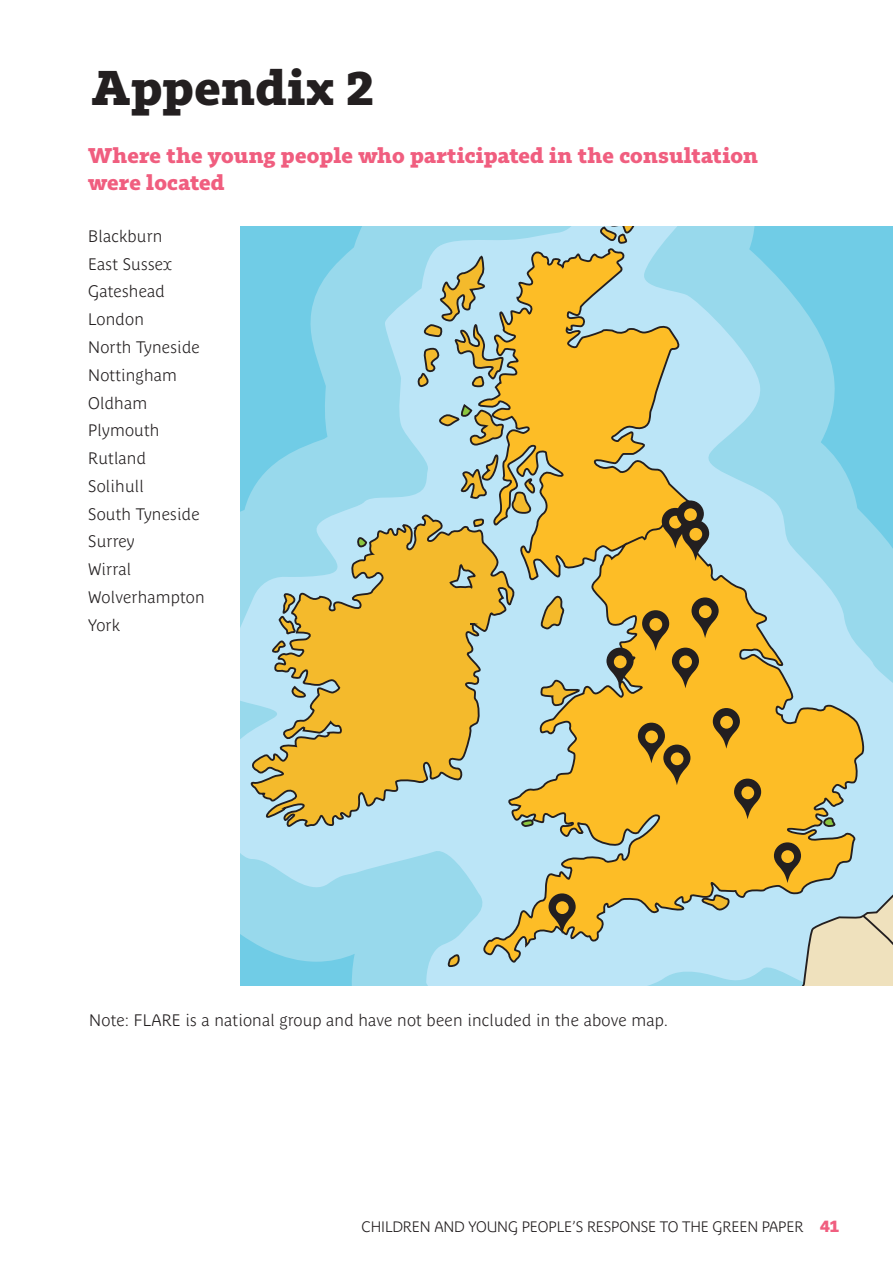
<style>
.page{position:relative;width:893px;height:1263px;background:#fff}
.page>*{position:absolute;margin:0;border:0;box-sizing:border-box;transform-origin:0 0}
.t1{font:700 48px "Tabac Slab";letter-spacing:.01em;color:#231f20}
.t2{font:700 21px/27px "Tabac Slab";letter-spacing:.005em;color:#f05e7f}
.t3{font:700 16.5px "Parisine Plus Std Clair";letter-spacing:.01em;color:#231f20}
.t4{font:700 15px "Parisine Plus Std Clair";letter-spacing:-.01em;color:#231f20}
.s1{font-family:"Tabac Slab";font-size:16.5px;color:#f05e7f}
</style>
<div class="page">
<svg style="left:240px;top:227px;width:383px;height:759px;background:#96d8ed"></svg>
<svg style="left:247px;top:514px;width:226px;height:316px;background:#d0c076"></svg>
<svg style="left:596px;top:227px;width:27px;height:17px"></svg>
<svg style="left:415px;top:251px;width:58px;height:139px;background:#b3cdc7"></svg>
<svg style="left:438px;top:405px;width:35px;height:123px;background:#b2d5df"></svg>
<svg style="left:447px;top:950px;width:14px;height:18px"></svg>
<svg style="left:473px;top:245px;width:150px;height:718px;background:#cec68b"></svg>
<svg style="left:623px;top:227px;width:270px;height:759px;background:#bbd0b2"></svg>
<svg style="left:642px;top:597px;width:77px;height:91px;background:#cb9924"></svg>
<div style="left:679px;top:655px;width:13px;height:13px;background:#fdbd28;border-radius:50%"></div>
<svg style="left:606px;top:648px;width:28px;height:40px"></svg>
<div style="left:614px;top:655px;width:13px;height:13px;background:#fdbd28;border-radius:50%"></div>
<svg style="left:638px;top:723px;width:52px;height:62px;background:#b48824"></svg>
<div style="left:671px;top:752px;width:12px;height:13px;background:#fdbd28;border-radius:50%"></div>
<svg style="left:734px;top:779px;width:27px;height:40px"></svg>
<div style="left:741px;top:786px;width:13px;height:13px;background:#fdbd28;border-radius:50%"></div>
<svg style="left:549px;top:893px;width:27px;height:41px"></svg>
<div style="left:556px;top:901px;width:13px;height:13px;background:#fdbd28;border-radius:50%"></div>
<svg style="left:774px;top:842px;width:27px;height:41px"></svg>
<div style="left:781px;top:850px;width:13px;height:13px;background:#fdbd28;border-radius:50%"></div>
<svg style="left:713px;top:708px;width:27px;height:41px"></svg>
<div style="left:720px;top:716px;width:13px;height:13px;background:#fdbd28;border-radius:50%"></div>
<svg style="left:662px;top:500px;width:47px;height:61px;background:#90783d"></svg>
<div style="left:689px;top:528px;width:13px;height:13px;background:#fdbd28;border-radius:50%"></div>
<p class="t1" style="left:92px;top:58px;width:283px">Appendix 2</p>
<p class="t2" style="left:88px;top:142px;width:671px">Where the young people who participated in the consultation were located</p>
<p class="t3" style="left:88px;top:227px;width:76px">Blackburn</p>
<p class="t3" style="left:88px;top:254px;width:85px">East Sussex</p>
<p class="t3" style="left:88px;top:282px;width:78px">Gateshead</p>
<p class="t3" style="left:88px;top:310px;width:57px">London</p>
<p class="t3" style="left:88px;top:338px;width:113px">North Tyneside</p>
<p class="t3" style="left:88px;top:365px;width:90px">Nottingham</p>
<p class="t3" style="left:88px;top:393px;width:60px">Oldham</p>
<p class="t3" style="left:88px;top:421px;width:73px">Plymouth</p>
<p class="t3" style="left:88px;top:449px;width:59px">Rutland</p>
<p class="t3" style="left:88px;top:476px;width:57px">Solihull</p>
<p class="t3" style="left:88px;top:504px;width:113px">South Tyneside</p>
<p class="t3" style="left:88px;top:532px;width:48px">Surrey</p>
<p class="t3" style="left:88px;top:560px;width:44px">Wirral</p>
<p class="t3" style="left:88px;top:587px;width:118px">Wolverhampton</p>
<p class="t3" style="left:88px;top:615px;width:33px">York</p>
<p class="t3" style="left:89px;top:1011px;width:580px">Note: FLARE is a national group and have not been included in the above map.</p>
<p class="t4" style="left:362px;top:1218px;width:479px">CHILDREN AND YOUNG PEOPLE’S RESPONSE TO THE GREEN PAPER <span class="s1">41</span></p>
</div>
